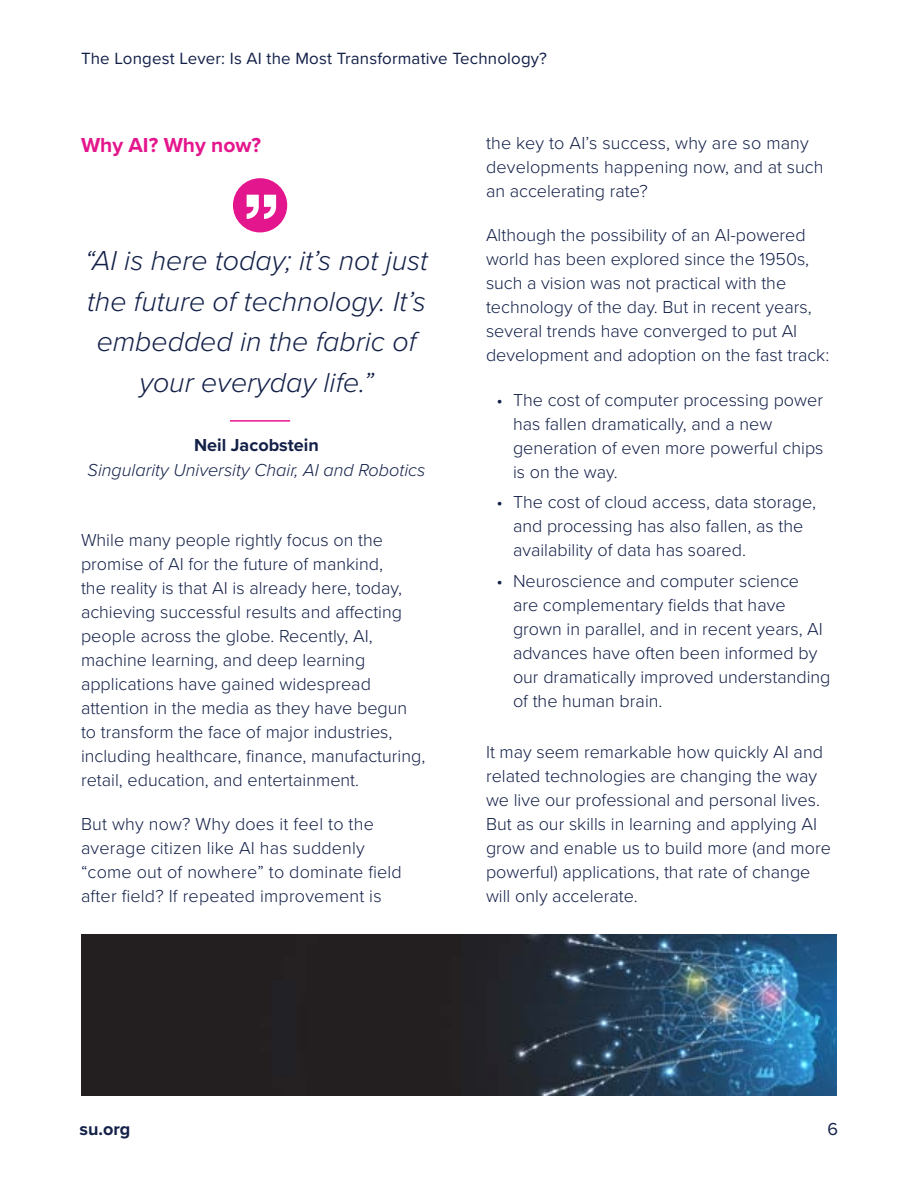
<style>
.page{position:relative;width:918px;height:1188px;background:#fff}
.page>*{position:absolute;margin:0;border:0;box-sizing:border-box;transform-origin:0 0}
.t1{font:italic 300 28.5px/40.5px "Proxima Nova";color:#132048;text-align:center}
.t2{font:700 21px "Proxima Nova";color:#e4168d}
.t3{font:300 18px/24px "Proxima Nova";color:#132048}
.t4{font:italic 300 18px "Proxima Nova";color:#132048}
.t5{font:700 18px "Proxima Nova";color:#132048}
.t6{font:18px "Proxima Nova";color:#132048}
.t7{font:16.8px "Proxima Nova";letter-spacing:.01em;color:#132048}
</style>
<div class="page">
<hr style="left:230px;top:420px;width:60px;height:2px;background:#e4168d">
<div style="left:233px;top:178px;width:54px;height:54px;background:#e4168d;border-radius:50%"></div>
<svg style="left:247px;top:195px;width:29px;height:24px"></svg>
<img style="left:81px;top:934px;width:756px;height:161px">
<p class="t7" style="left:81px;top:45px;width:468px">The Longest Lever: Is AI the Most Transformative Technology?</p>
<p class="t2" style="left:81px;top:129px;width:182px">Why AI? Why now?</p>
<h1 class="t1" style="left:85px;top:239px;width:345px">“AI is here today; it’s not just the future of technology. It’s embedded in the fabric of your everyday life.”</h1>
<p class="t5" style="left:194px;top:431px;width:126px">Neil Jacobstein</p>
<p class="t4" style="left:88px;top:457px;width:339px">Singularity University Chair, AI and Robotics</p>
<p class="t3" style="left:81px;top:527px;width:346px">While many people rightly focus on the promise of AI for the future of mankind,<br>the reality is that AI is already here, today, achieving successful results and affecting people across the globe. Recently, AI, machine learning, and deep learning applications have gained widespread attention in the media as they have begun to transform the face of major industries, including healthcare, finance, manufacturing, retail, education, and entertainment.</p>
<p class="t3" style="left:81px;top:811px;width:322px">But why now? Why does it feel to the average citizen like AI has suddenly “come out of nowhere” to dominate field after field? If repeated improvement is</p>
<p class="t3" style="left:486px;top:130px;width:339px">the key to AI’s success, why are so many developments happening now, and at such an accelerating rate?</p>
<p class="t3" style="left:486px;top:222px;width:345px">Although the possibility of an AI-powered world has been explored since the 1950s, such a vision was not practical with the technology of the day. But in recent years, several trends have converged to put AI development and adoption on the fast track:</p>
<p class="t3" style="left:513px;top:387px;width:312px;text-indent:-17px">• The cost of computer processing power has fallen dramatically, and a new generation of even more powerful chips is on the way.</p>
<p class="t3" style="left:513px;top:489px;width:305px;text-indent:-17px">• The cost of cloud access, data storage, and processing has also fallen, as the availability of data has soared.</p>
<p class="t3" style="left:513px;top:568px;width:319px;text-indent:-17px">• Neuroscience and computer science<br>are complementary fields that have grown in parallel, and in recent years, AI advances have often been informed by our dramatically improved understanding of the human brain.</p>
<p class="t3" style="left:486px;top:739px;width:346px">It may seem remarkable how quickly AI and related technologies are changing the way we live our professional and personal lives.<br>But as our skills in learning and applying AI grow and enable us to build more (and more powerful) applications, that rate of change will only accelerate.</p>
<p class="t5" style="left:80px;top:1115px;width:52px">su.org</p>
<p class="t6" style="left:828px;top:1115px;width:12px">6</p>
</div>
